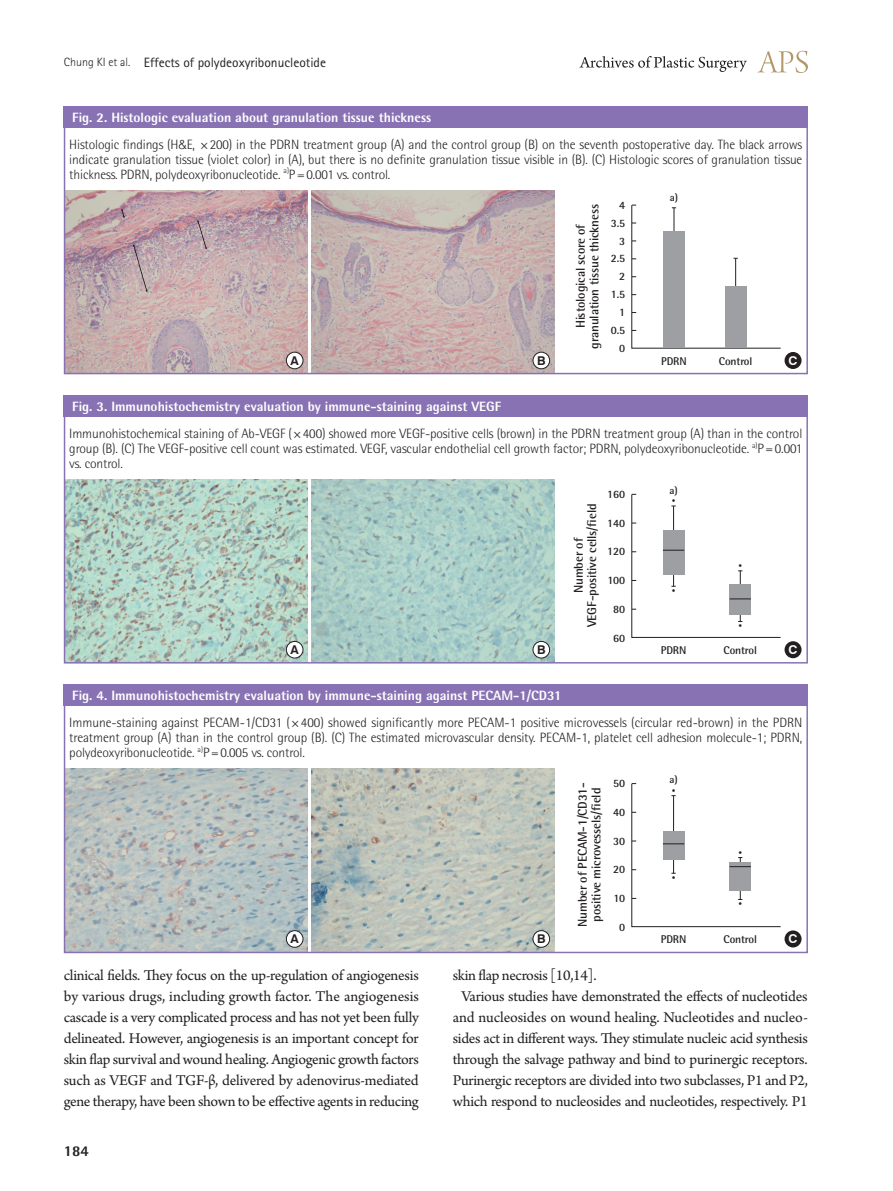
<style>
.page{position:relative;width:893px;height:1191px;background:#fff}
.page>*{position:absolute;margin:0;border:0;box-sizing:border-box;transform-origin:0 0}
.본문_성형{font:15.75px/21px "Arno Pro";letter-spacing:-.02em;color:#231f20;text-align:justify}
.t1{font:800 15px "Rotis Semi Sans Std";color:#231f20}
.그림__표-설명{font:300 13.5px/15px "Rotis Semi Sans Std";letter-spacing:-.01em;color:#231f20;text-align:justify}
.표_그림_제목_볼드{font:800 13.5px "Rotis Semi Sans Std";color:#fff}
.t2{font:13.5px "Rotis Sans Serif Std";color:#231f20}
.표_그림_큰제목__8_5pt{font:700 12.75px/13.5px "Rotis Semi Sans Std";letter-spacing:-.01em;color:#231f20;text-align:center}
.t3{font:700 12.15px "Swiss 721 BT";color:#231f20}
.t4{font:700 12.15px "Swiss 721 BT";color:#fff}
.표_그림_지문__7_5pt{font:700 11.25px "Rotis Semi Sans Std";letter-spacing:-.01em;color:#231f20}
.표_그림_큰제목__8_5pt-2{font:10.5px "Times New Roman";color:#231f20}
.표_그림_큰제목__8_5pt-3{font:700 10.5px "Rotis Semi Sans Std";color:#231f20}
.s1{font-weight:300;font-size:12px}
.s2{font-family:"Helvetica";font-size:12.75px}
</style>
<div class="page">
<svg style="left:757px;top:51px;width:51px;height:22px"></svg>
<svg style="left:579px;top:56px;width:168px;height:16px"></svg>
<img style="left:67px;top:190px;width:240px;height:181px">
<img style="left:312px;top:190px;width:242px;height:181px">
<div style="left:286px;top:352px;width:17px;height:17px;background:#fff;border-radius:50%"></div>
<div style="left:286px;top:352px;width:17px;height:17px;border:1px solid #231f20;border-radius:50%"></div>
<div style="left:533px;top:352px;width:17px;height:17px;background:#fff;border-radius:50%"></div>
<div style="left:533px;top:352px;width:17px;height:17px;border:1px solid #231f20;border-radius:50%"></div>
<div style="left:784px;top:352px;width:17px;height:17px;background:#231f20;border-radius:50%"></div>
<div style="left:64px;top:106px;width:744px;height:22px;background:#8972b3"></div>
<svg style="left:631px;top:204px;width:150px;height:145px"></svg>
<hr style="left:674px;top:208px;width:1px;height:46px;background:#231f20">
<hr style="left:735px;top:258px;width:1px;height:57px;background:#231f20">
<div style="left:663px;top:232px;width:22px;height:116px;background:#9d9fa2"></div>
<div style="left:725px;top:286px;width:21px;height:62px;background:#9d9fa2"></div>
<img style="left:67px;top:479px;width:240px;height:181px">
<img style="left:312px;top:479px;width:242px;height:181px">
<div style="left:286px;top:641px;width:17px;height:17px;background:#fff;border-radius:50%"></div>
<div style="left:286px;top:641px;width:17px;height:17px;border:1px solid #231f20;border-radius:50%"></div>
<div style="left:533px;top:641px;width:17px;height:17px;background:#fff;border-radius:50%"></div>
<div style="left:533px;top:641px;width:17px;height:17px;border:1px solid #231f20;border-radius:50%"></div>
<div style="left:784px;top:641px;width:17px;height:17px;background:#231f20;border-radius:50%"></div>
<div style="left:64px;top:395px;width:744px;height:22px;background:#8972b3"></div>
<svg style="left:631px;top:493px;width:150px;height:145px"></svg>
<img style="left:67px;top:769px;width:240px;height:181px">
<img style="left:312px;top:769px;width:242px;height:181px">
<div style="left:286px;top:930px;width:17px;height:17px;background:#fff;border-radius:50%"></div>
<div style="left:286px;top:930px;width:17px;height:17px;border:1px solid #231f20;border-radius:50%"></div>
<div style="left:533px;top:930px;width:17px;height:17px;background:#fff;border-radius:50%"></div>
<div style="left:533px;top:930px;width:17px;height:17px;border:1px solid #231f20;border-radius:50%"></div>
<div style="left:784px;top:930px;width:17px;height:17px;background:#231f20;border-radius:50%"></div>
<div style="left:64px;top:685px;width:744px;height:21px;background:#8972b3"></div>
<svg style="left:631px;top:783px;width:150px;height:144px"></svg>
<div style="left:64px;top:106px;width:744px;height:268px;border:2px solid #8972b3"></div>
<div style="left:64px;top:395px;width:744px;height:268px;border:2px solid #8972b3"></div>
<div style="left:64px;top:685px;width:744px;height:268px;border:2px solid #8972b3"></div>
<p class="t2" style="left:64px;top:54px;width:264px"><span class="s1">Chung KI et al.</span> Effects of polydeoxyribonucleotide</p>
<p class="표_그림_제목_볼드" style="left:72px;top:108px;width:360px">Fig. 2. Histologic evaluation about granulation tissue thickness</p>
<p class="그림__표-설명" style="left:69px;top:137px;width:735px">Histologic findings (H<span class="s2">&amp;</span>E, ×200) in the PDRN treatment group (A) and the control group (B) on the seventh postoperative day. The black arrows indicate granulation tissue (violet color) in (A), but there is no definite granulation tissue visible in (B). (C) Histologic scores of granulation tissue thickness. PDRN, polydeoxyribonucleotide. <sup>a)</sup>P=0.001 vs. control.</p>
<p class="표_그림_큰제목__8_5pt" style="left:574px;top:348px;width:146px;rotate:-90deg">Histological score of granulation tissue thickness</p>
<p class="표_그림_지문__7_5pt" style="left:619px;top:198px;width:8px">4</p>
<p class="표_그림_지문__7_5pt" style="left:611px;top:216px;width:16px">3.5</p>
<p class="표_그림_지문__7_5pt" style="left:619px;top:234px;width:8px">3</p>
<p class="표_그림_지문__7_5pt" style="left:611px;top:252px;width:16px">2.5</p>
<p class="표_그림_지문__7_5pt" style="left:619px;top:270px;width:8px">2</p>
<p class="표_그림_지문__7_5pt" style="left:611px;top:288px;width:16px">1.5</p>
<p class="표_그림_지문__7_5pt" style="left:619px;top:306px;width:8px">1</p>
<p class="표_그림_지문__7_5pt" style="left:611px;top:323px;width:16px">0.5</p>
<p class="표_그림_지문__7_5pt" style="left:619px;top:341px;width:8px">0</p>
<p class="표_그림_큰제목__8_5pt-3" style="left:670px;top:191px;width:10px">a)</p>
<p class="t3" style="left:291px;top:353px;width:10px">A</p>
<p class="t3" style="left:537px;top:353px;width:10px">B</p>
<p class="t4" style="left:788px;top:353px;width:10px">C</p>
<p class="표_그림_지문__7_5pt" style="left:661px;top:354px;width:27px">PDRN</p>
<p class="표_그림_지문__7_5pt" style="left:719px;top:354px;width:35px">Control</p>
<p class="표_그림_제목_볼드" style="left:72px;top:398px;width:430px">Fig. 3. Immunohistochemistry evaluation by immune-staining against VEGF</p>
<p class="그림__표-설명" style="left:69px;top:426px;width:735px">Immunohistochemical staining of Ab-VEGF (×400) showed more VEGF-positive cells (brown) in the PDRN treatment group (A) than in the control group (B). (C) The VEGF-positive cell count was estimated. VEGF, vascular endothelial cell growth factor; PDRN, polydeoxyribonucleotide. <sup>a)</sup>P=0.001 vs. control.</p>
<p class="표_그림_큰제목__8_5pt" style="left:571px;top:627px;width:125px;rotate:-90deg">Number of<br>VEGF-positive cells/field</p>
<p class="표_그림_지문__7_5pt" style="left:607px;top:487px;width:19px">160</p>
<p class="표_그림_지문__7_5pt" style="left:607px;top:516px;width:19px">140</p>
<p class="표_그림_지문__7_5pt" style="left:607px;top:544px;width:19px">120</p>
<p class="표_그림_지문__7_5pt" style="left:607px;top:573px;width:19px">100</p>
<p class="표_그림_지문__7_5pt" style="left:613px;top:602px;width:13px">80</p>
<p class="표_그림_지문__7_5pt" style="left:613px;top:631px;width:13px">60</p>
<p class="표_그림_큰제목__8_5pt-3" style="left:669px;top:484px;width:10px">a)</p>
<p class="표_그림_큰제목__8_5pt-2" style="left:672px;top:494px;width:5px">•</p>
<p class="표_그림_큰제목__8_5pt-2" style="left:672px;top:583px;width:5px">•</p>
<p class="표_그림_큰제목__8_5pt-2" style="left:738px;top:558px;width:5px">•</p>
<p class="표_그림_큰제목__8_5pt-2" style="left:738px;top:618px;width:5px">•</p>
<p class="t3" style="left:291px;top:642px;width:10px">A</p>
<p class="t3" style="left:537px;top:642px;width:10px">B</p>
<p class="t4" style="left:788px;top:642px;width:10px">C</p>
<p class="표_그림_지문__7_5pt" style="left:723px;top:643px;width:35px">Control</p>
<p class="표_그림_지문__7_5pt" style="left:661px;top:643px;width:27px">PDRN</p>
<p class="표_그림_제목_볼드" style="left:72px;top:687px;width:491px">Fig. 4. Immunohistochemistry evaluation by immune-staining against PECAM-1/CD31</p>
<p class="그림__표-설명" style="left:69px;top:715px;width:735px">Immune-staining against PECAM-1/CD31 ( ×400) showed significantly more PECAM-1 positive microvessels (circular red-brown) in the PDRN treatment group (A) than in the control group (B). (C) The estimated microvascular density. PECAM-1, platelet cell adhesion molecule-1; PDRN, polydeoxyribonucleotide. <sup>a)</sup>P=0.005 vs. control.</p>
<p class="표_그림_큰제목__8_5pt" style="left:576px;top:927px;width:146px;rotate:-90deg">Number of PECAM-1/CD31-</p>
<p class="표_그림_큰제목__8_5pt" style="left:589px;top:921px;width:135px;rotate:-90deg">positive microvessels/field</p>
<p class="표_그림_지문__7_5pt" style="left:613px;top:776px;width:13px">50</p>
<p class="표_그림_지문__7_5pt" style="left:613px;top:805px;width:13px">40</p>
<p class="표_그림_지문__7_5pt" style="left:613px;top:834px;width:13px">30</p>
<p class="표_그림_지문__7_5pt" style="left:613px;top:862px;width:13px">20</p>
<p class="표_그림_지문__7_5pt" style="left:613px;top:891px;width:13px">10</p>
<p class="표_그림_지문__7_5pt" style="left:619px;top:920px;width:8px">0</p>
<p class="표_그림_큰제목__8_5pt-3" style="left:669px;top:773px;width:10px">a)</p>
<p class="표_그림_큰제목__8_5pt-2" style="left:672px;top:783px;width:5px">•</p>
<p class="표_그림_큰제목__8_5pt-2" style="left:672px;top:870px;width:5px">•</p>
<p class="표_그림_큰제목__8_5pt-2" style="left:738px;top:845px;width:5px">•</p>
<p class="표_그림_큰제목__8_5pt-2" style="left:738px;top:896px;width:5px">•</p>
<p class="t3" style="left:291px;top:931px;width:10px">A</p>
<p class="t3" style="left:537px;top:931px;width:10px">B</p>
<p class="t4" style="left:788px;top:931px;width:10px">C</p>
<p class="표_그림_지문__7_5pt" style="left:723px;top:932px;width:35px">Control</p>
<p class="표_그림_지문__7_5pt" style="left:661px;top:932px;width:27px">PDRN</p>
<p class="본문_성형" style="left:64px;top:966px;width:357px">clinical fields. They focus on the up-regulation of angiogenesis by various drugs, including growth factor. The angiogenesis cascade is a very complicated process and has not yet been fully delineated. However, angiogenesis is an important concept for skin flap survival and wound healing. Angiogenic growth factors such as VEGF and TGF-β, delivered by adenovirus-mediated gene therapy, have been shown to be effective agents in reducing</p>
<p class="본문_성형" style="left:453px;top:966px;width:145px">skin flap necrosis [10,14].</p>
<p class="본문_성형" style="left:453px;top:987px;width:357px;text-align:center">Various studies have demonstrated the effects of nucleotides and nucleosides on wound healing. Nucleotides and nucleo&shy;sides act in different ways. They stimulate nucleic acid synthesis through the salvage pathway and bind to purinergic receptors.<br>Purinergic receptors are divided into two subclasses, P1 and P2, which respond to nucleosides and nucleotides, respectively. P1</p>
<p class="t1" style="left:64px;top:1141px;width:27px">184</p>
</div>
